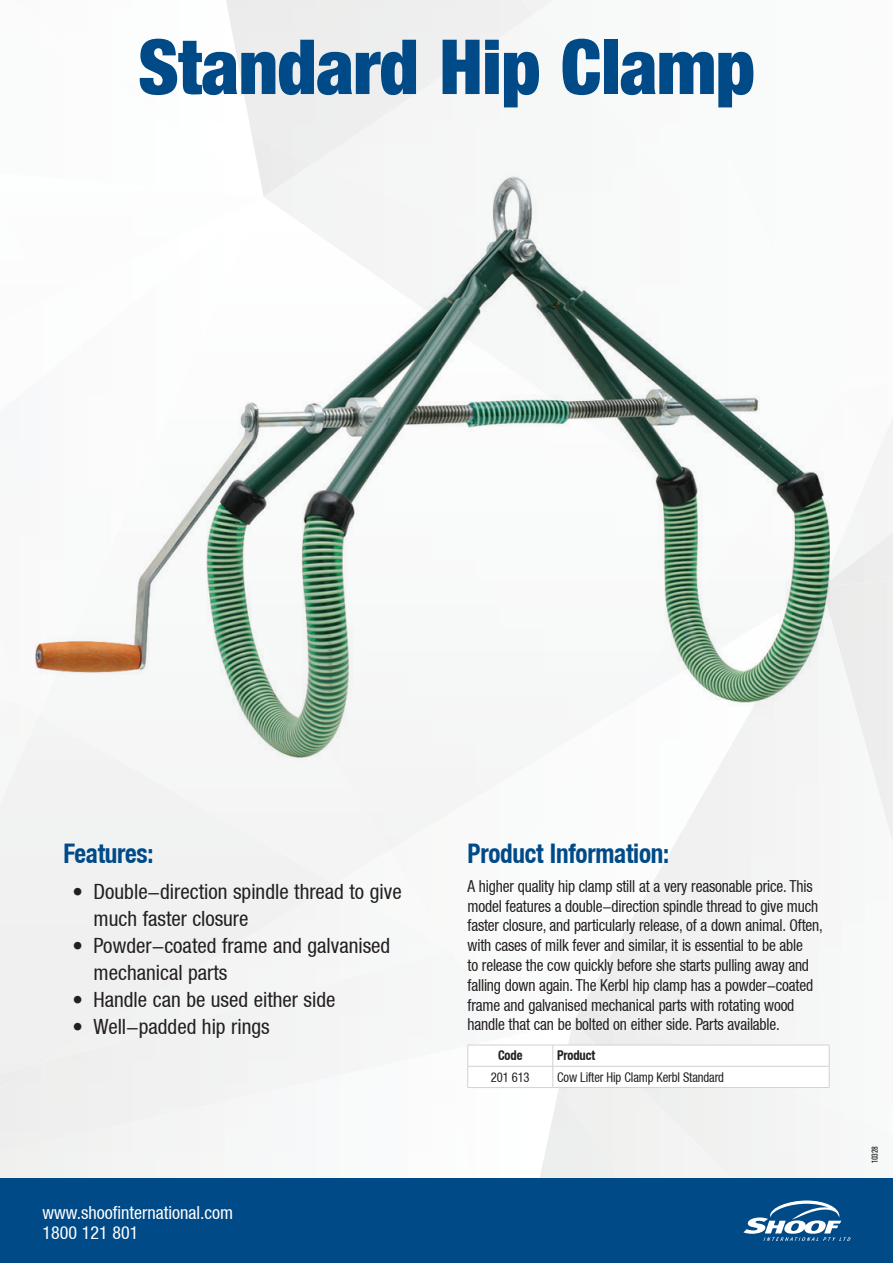
<style>
.page{position:relative;width:893px;height:1263px;background:#fff}
.page>*{position:absolute;margin:0;border:0;box-sizing:border-box;transform-origin:0 0}
.t1{font:900 condensed 76.05px "Helvetica Neue LT";letter-spacing:-.01em;color:#004a87}
.Blurb{font:700 condensed 27px "Helvetica Neue LT";letter-spacing:-.01em;color:#004a87;scale:.93 1}
.t2{font:condensed 21px/27px "Helvetica Neue LT";color:#231f20}
.t3{font:condensed 18px/19.5px "Helvetica Neue LT";color:#fff}
.Blurb-2{font:condensed 16.5px/19.8px "Helvetica Neue LT";letter-spacing:-.01em;color:#231f20;scale:.93 1}
.Blurb-3{font:condensed 13.5px "Helvetica Neue LT";letter-spacing:-.01em;color:#231f20;scale:.93 1}
.Blurb-4{font:700 condensed 13.5px "Helvetica Neue LT";letter-spacing:-.01em;color:#231f20;scale:.93 1}
.t4{font:7.5px "Oswald";letter-spacing:-.03em;color:#231f20}
</style>
<div class="page">
<img style="left:829px;top:522px;width:64px;height:64px">
<div style="left:573px;top:1005px;width:320px;height:173px;background:#f3f3f3"></div>
<div style="left:0;top:1048px;width:458px;height:107px;background:#f6f6f6"></div>
<img style="left:0;top:1078px;width:41px;height:18px">
<div style="left:334px;top:762px;width:409px;height:88px;background:#f5f5f5"></div>
<img style="left:264px;top:163px;width:576px;height:368px">
<img style="left:390px;top:762px;width:227px;height:188px">
<div style="left:334px;top:884px;width:116px;height:179px;background:#f6f6f7"></div>
<div style="left:0;top:723px;width:334px;height:355px;background:#f1f2f2"></div>
<img style="left:540px;top:1091px;width:84px;height:87px">
<svg style="left:467px;top:1045px;width:363px;height:42px"></svg>
<hr style="left:468px;top:1087px;width:85px;height:1px;background:#d1d2d4">
<hr style="left:553px;top:1087px;width:276px;height:1px;background:#d1d2d4">
<img style="left:36px;top:173px;width:793px;height:589px">
<div style="left:0;top:1178px;width:893px;height:85px;background:#004a87"></div>
<svg style="left:743px;top:1200px;width:107px;height:41px"></svg>
<p class="t1" style="left:138px;top:20px;width:618px">Standard Hip Clamp</p>
<p class="Blurb" style="left:64px;top:837px;width:98px">Features:</p>
<p class="t2" style="left:94px;top:878px;width:310px;text-indent:-21px">• Double-direction spindle thread to give much faster closure</p>
<p class="t2" style="left:94px;top:932px;width:298px;text-indent:-21px">• Powder-coated frame and galvanised mechanical parts</p>
<p class="t2" style="left:72px;top:986px;width:265px">• Handle can be used either side</p>
<p class="t2" style="left:72px;top:1013px;width:199px">• Well-padded hip rings</p>
<p class="t3" style="left:43px;top:1203px;width:192px">www.shoofinternational.com<br>1800 121 801</p>
<p class="Blurb" style="left:468px;top:837px;width:218px">Product Information:</p>
<p class="Blurb-2" style="left:468px;top:876px;width:383px">A higher quality hip clamp still at a very reasonable price. This model features a double-direction spindle thread to give much faster closure, and particularly release, of a down animal. Often, with cases of milk fever and similar, it is essential to be able<br>to release the cow quickly before she starts pulling away and falling down again. The Kerbl hip clamp has a powder-coated frame and galvanised mechanical parts with rotating wood handle that can be bolted on either side. Parts available.</p>
<p class="Blurb-4" style="left:498px;top:1047px;width:28px">Code</p>
<p class="Blurb-4" style="left:557px;top:1047px;width:42px">Product</p>
<p class="Blurb-3" style="left:491px;top:1069px;width:43px">201 613</p>
<p class="Blurb-3" style="left:557px;top:1069px;width:181px">Cow Lifter Hip Clamp Kerbl Standard</p>
<p class="t4" style="left:868px;top:1163px;width:18px;rotate:-90deg">10328</p>
</div>
